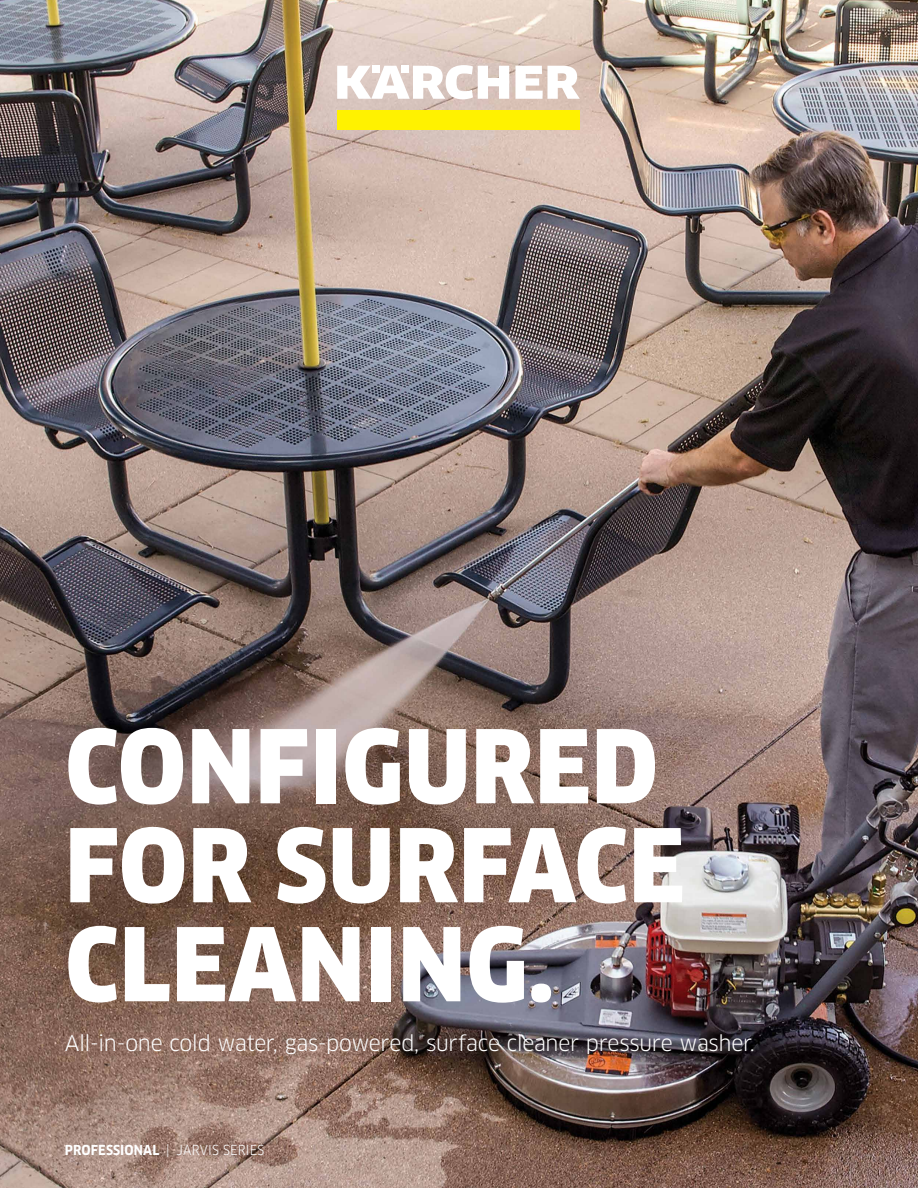
<style>
.page{position:relative;width:918px;height:1188px;background:#fff}
.page>*{position:absolute;margin:0;border:0;box-sizing:border-box;transform-origin:0 0}
.H1_-_Header{font:900 99px/99px "Clan Pro Narr";letter-spacing:.01em;color:#fff}
.P_-_Subheader{font:21px "Clan Pro";letter-spacing:-.02em;color:#fff}
.P_-_Cover_Page_footer{font:13.5px "Clan Pro Narr";letter-spacing:.01em;color:#fff}
.s1{font-weight:700}
</style>
<div class="page">
<img style="left:0;top:0;width:918px;height:1188px">
<div style="left:337px;top:110px;width:243px;height:19px;background:#fff200"></div>
<svg style="left:515px;top:66px;width:65px;height:33px"></svg>
<svg style="left:337px;top:65px;width:172px;height:34px"></svg>
<h1 class="H1_-_Header" style="left:65px;top:718px;width:621px">CONFIGURED<br>FOR SURFACE<br>CLEANING.</h1>
<p class="P_-_Subheader" style="left:65px;top:1030px;width:692px">All-in-one cold water, gas-powered, surface cleaner pressure washer.</p>
<p class="P_-_Cover_Page_footer" style="left:65px;top:1142px;width:201px"><span class="s1">PROFESSIONAL</span> | JARVIS SERIES</p>
</div>
